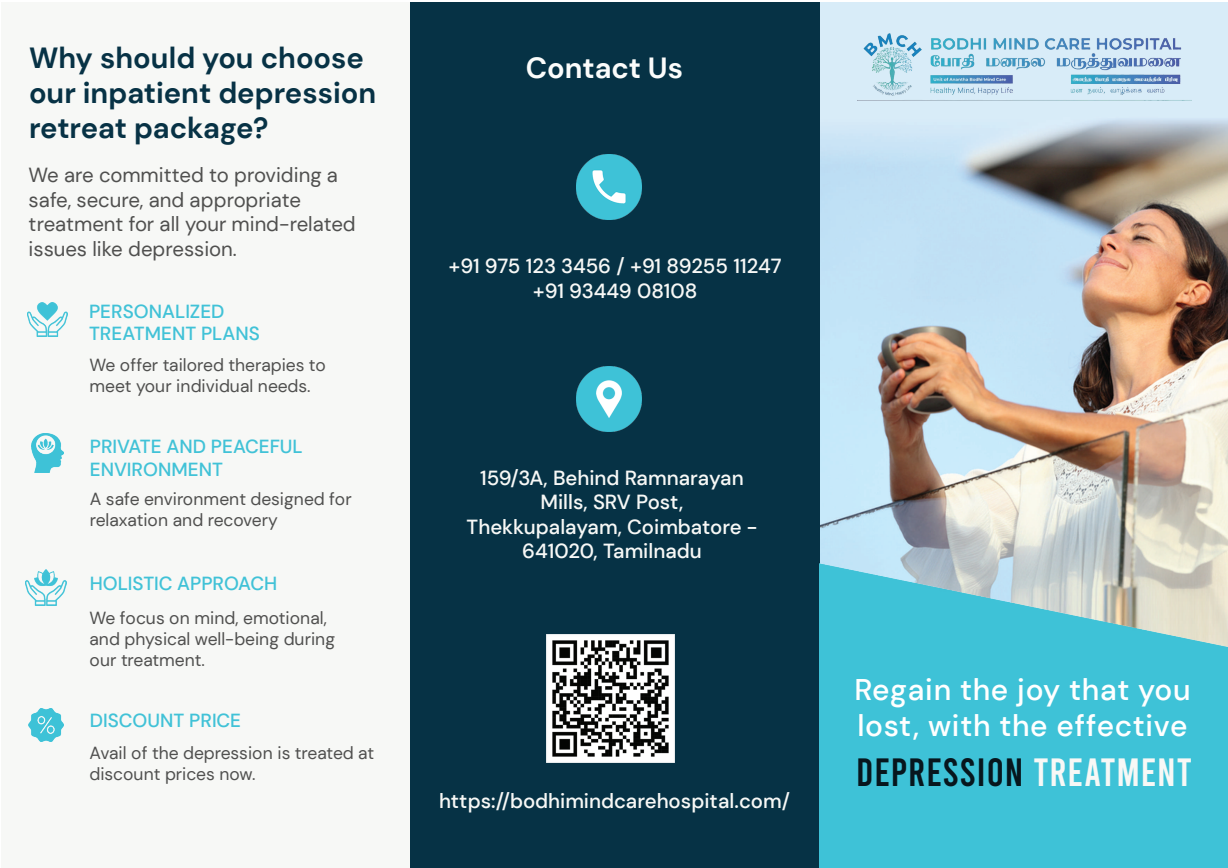
<style>
.page{position:relative;width:1228px;height:868px;background:#fff}
.page>*{position:absolute;margin:0;border:0;box-sizing:border-box;transform-origin:0 0}
.t1{font:39.41px "Bebas";letter-spacing:.025em;color:#07161d}
.t2{font:500 29.85px/35.8px "DM Sans";letter-spacing:.02em;color:#fff}
.t3{font:700 29.12px/35px "DM Sans";letter-spacing:-.005em;color:#073245}
.t4{font:700 29.12px "DM Sans";color:#fbfcfb}
.t5{font:500 20.4px/24.5px "DM Sans";letter-spacing:-.005em;color:#f7f8f6;text-align:center}
.t6{font:20.4px/24.5px "DM Sans";letter-spacing:-.005em;color:#50504f}
.t7{font:500 18.93px/22.7px "DM Sans";color:#41c2d7}
.t8{font:17.46px/21px "DM Sans";letter-spacing:-.005em;color:#50504f}
.s1{color:#f7f8f6}
</style>
<div class="page">
<img style="left:25px;top:2px;width:1203px;height:866px">
<img style="left:577px;top:155px;width:64px;height:64px">
<img style="left:577px;top:367px;width:64px;height:64px">
<img style="left:546px;top:634px;width:129px;height:129px">
<img style="left:27px;top:303px;width:41px;height:34px">
<img style="left:32px;top:434px;width:31px;height:39px">
<img style="left:26px;top:570px;width:40px;height:35px">
<img style="left:28px;top:708px;width:35px;height:34px">
<img style="left:819px;top:563px;width:409px;height:305px">
<img style="left:857px;top:33px;width:334px;height:67px">
<h3 class="t3" style="left:29px;top:40px;width:349px">Why should you choose our inpatient depression retreat package?</h3>
<p class="t6" style="left:29px;top:163px;width:329px">We are committed to providing a safe, secure, and appropriate treatment for all your mind-related issues like depression.</p>
<p class="t7" style="left:89px;top:300px;width:172px">PERSONALIZED<br>TREATMENT PLANS</p>
<p class="t8" style="left:89px;top:355px;width:238px">We offer tailored therapies to meet your individual needs.</p>
<p class="t7" style="left:90px;top:435px;width:214px">PRIVATE AND PEACEFUL<br>ENVIRONMENT</p>
<p class="t8" style="left:90px;top:489px;width:263px">A safe environment designed for relaxation and recovery</p>
<p class="t7" style="left:90px;top:572px;width:189px">HOLISTIC APPROACH</p>
<p class="t8" style="left:89px;top:607px;width:247px">We focus on mind, emotional, and physical well-being during our treatment.</p>
<p class="t7" style="left:90px;top:709px;width:153px">DISCOUNT PRICE</p>
<p class="t8" style="left:89px;top:743px;width:286px">Avail of the depression is treated at discount prices now.</p>
<h3 class="t4" style="left:526px;top:49px;width:159px">Contact Us</h3>
<p class="t5" style="left:448px;top:253px;width:335px;line-height:25.3px">+91 975 123 3456 / +91 89255 11247 +91 93449 08108</p>
<p class="t5" style="left:466px;top:465px;width:292px">159/3A, Behind Ramnarayan<br>Mills, SRV Post,<br>Thekkupalayam, Coimbatore -<br>641020, Tamilnadu</p>
<p class="t5" style="left:439px;top:789px;width:352px">https://bodhimindcarehospital.com/</p>
<h2 class="t2" style="left:854px;top:671px;width:338px">Regain the joy that you lost, with the effective</h2>
<h1 class="t1" style="left:856px;top:752px;width:337px">DEPRESSION <span class="s1">TREATMENT</span></h1>
</div>
